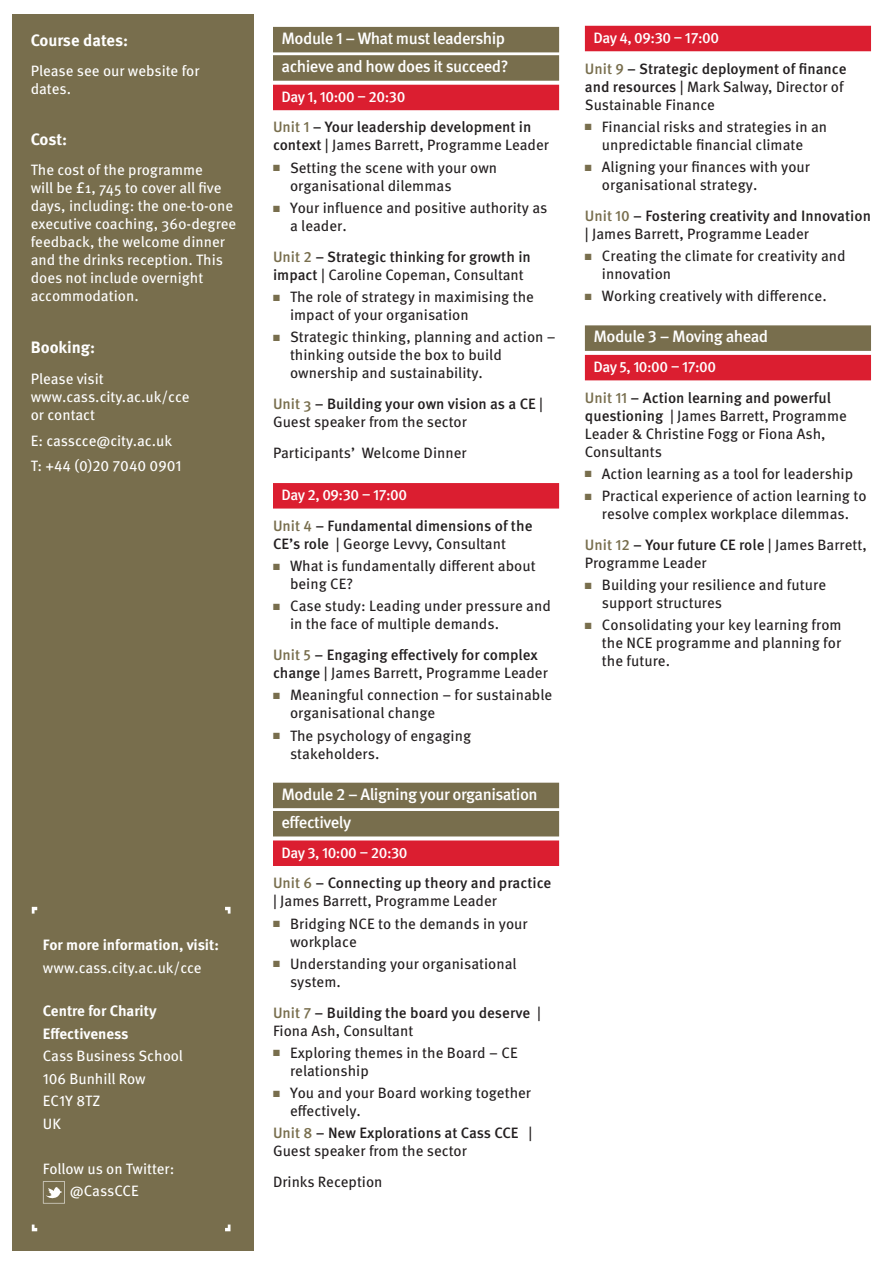
<style>
.page{position:relative;width:893px;height:1263px;background:#fff}
.page>*{position:absolute;margin:0;border:0;box-sizing:border-box;transform-origin:0 0}
._8__Highlighted_text{font:500 16.5px "Meta OT";letter-spacing:-.03em;color:#fff}
._0__Body__MetaOT_Boo{font:700 16.5px "Meta OT";letter-spacing:-.005em;color:#fff}
._0__Body__MetaOT_Boo-2{font:15px/18px "Meta OT";color:#231f20}
._0__Body__MetaOT_Boo-3{font:500 15px/18px "Meta OT";color:#231f20}
._0__Body__MetaOT_Boo-4{font:15px/18px "Meta OT";color:#fff}
._9__Highlighted_text{font:500 15px "Meta OT";letter-spacing:-.03em;color:#fff}
._0__Body__MetaOT_Boo-5{font:700 15px/22.5px "Meta OT";color:#fff}
.s1{font-weight:400}
.s2{font-weight:700}
.s3{color:#786e4d}
.s4{font-weight:500;color:#786e4d}
.s5{font-weight:500}
</style>
<div class="page">
<div style="left:13px;top:14px;width:241px;height:1236px;background:#786e4d"></div>
<svg style="left:32px;top:907px;width:5px;height:6px"></svg>
<svg style="left:32px;top:1224px;width:5px;height:7px"></svg>
<svg style="left:225px;top:1224px;width:6px;height:7px"></svg>
<svg style="left:225px;top:907px;width:6px;height:6px"></svg>
<svg style="left:43px;top:1181px;width:22px;height:22px"></svg>
<div style="left:273px;top:27px;width:286px;height:25px;background:#786e4d"></div>
<div style="left:273px;top:55px;width:286px;height:26px;background:#786e4d"></div>
<div style="left:273px;top:85px;width:286px;height:25px;background:#db1e30"></div>
<div style="left:273px;top:483px;width:286px;height:25px;background:#db1e30"></div>
<div style="left:273px;top:783px;width:286px;height:25px;background:#786e4d"></div>
<div style="left:273px;top:811px;width:286px;height:25px;background:#786e4d"></div>
<div style="left:273px;top:840px;width:286px;height:26px;background:#db1e30"></div>
<div style="left:585px;top:26px;width:286px;height:25px;background:#db1e30"></div>
<div style="left:585px;top:325px;width:286px;height:26px;background:#786e4d"></div>
<div style="left:585px;top:355px;width:286px;height:25px;background:#db1e30"></div>
<p class="_0__Body__MetaOT_Boo" style="left:31px;top:30px;width:99px">Course dates:</p>
<p class="_0__Body__MetaOT_Boo-4" style="left:31px;top:62px;width:170px">Please see our website for dates.</p>
<p class="_0__Body__MetaOT_Boo" style="left:31px;top:129px;width:38px">Cost:</p>
<p class="_0__Body__MetaOT_Boo-4" style="left:31px;top:161px;width:207px">The cost of the programme<br>will be £1, 745 to cover all five days, including: the one-to-one executive coaching, 360-degree feedback, the welcome dinner and the drinks reception. This does not include overnight accommodation.</p>
<p class="_0__Body__MetaOT_Boo" style="left:31px;top:336px;width:66px">Booking:</p>
<p class="_0__Body__MetaOT_Boo-4" style="left:31px;top:370px;width:160px">Please visit www.cass.city.ac.uk/cce or contact</p>
<p class="_0__Body__MetaOT_Boo-4" style="left:31px;top:428px;width:152px;line-height:25.5px">E: casscce@city.ac.uk<br>T: +44 (0)20 7040 0901</p>
<p class="_0__Body__MetaOT_Boo-5" style="left:43px;top:934px;width:178px">For more information, visit: <span class="s1">www.cass.city.ac.uk/cce</span></p>
<p class="_0__Body__MetaOT_Boo-4" style="left:43px;top:1000px;width:142px;line-height:22.5px"><span class="s2">Centre for Charity<br>Effectiveness<br></span>Cass Business School<br>106 Bunhill Row<br>EC1Y 8TZ<br>UK</p>
<p class="_0__Body__MetaOT_Boo-4" style="left:43px;top:1157px;width:133px;line-height:22.5px;text-align:center">Follow us on Twitter: @CassCCE</p>
<p class="_8__Highlighted_text" style="left:281px;top:29px;width:225px">Module 1 – What must leadership</p>
<p class="_8__Highlighted_text" style="left:281px;top:57px;width:229px">achieve and how does it succeed?</p>
<p class="_9__Highlighted_text" style="left:281px;top:88px;width:125px">Day 1, 10:00 – 20:30</p>
<p class="_0__Body__MetaOT_Boo-3" style="left:273px;top:119px;width:278px"><span class="s3">Unit 1</span> – Your leadership development in context <span class="s1">| James Barrett, Programme Leader</span></p>
<p class="_0__Body__MetaOT_Boo-2" style="left:290px;top:159px;width:209px;text-indent:-17px"><span class="s3">■</span> Setting the scene with your own organisational dilemmas</p>
<p class="_0__Body__MetaOT_Boo-2" style="left:290px;top:199px;width:259px;text-indent:-17px"><span class="s3">■</span> Your influence and positive authority as a leader.</p>
<p class="_0__Body__MetaOT_Boo-3" style="left:273px;top:248px;width:259px"><span class="s3">Unit 2</span> – Strategic thinking for growth in impact <span class="s1">| Caroline Copeman, Consultant</span></p>
<p class="_0__Body__MetaOT_Boo-2" style="left:290px;top:288px;width:246px;text-indent:-17px"><span class="s3">■</span> The role of strategy in maximising the impact of your organisation</p>
<p class="_0__Body__MetaOT_Boo-2" style="left:290px;top:328px;width:267px;text-indent:-17px"><span class="s3">■</span> Strategic thinking, planning and action – thinking outside the box to build ownership and sustainability.</p>
<p class="_0__Body__MetaOT_Boo-3" style="left:273px;top:395px;width:272px"><span class="s3">Unit 3</span> – Building your own vision as a CE <span class="s1">|<br>Guest speaker from the sector</span></p>
<p class="_0__Body__MetaOT_Boo-2" style="left:273px;top:444px;width:195px">Participants’ Welcome Dinner</p>
<p class="_9__Highlighted_text" style="left:281px;top:486px;width:127px">Day 2, 09:30 – 17:00</p>
<p class="_0__Body__MetaOT_Boo-3" style="left:273px;top:517px;width:261px"><span class="s3">Unit 4</span> – Fundamental dimensions of the<br>CE’s role <span class="s1">| George Levvy, Consultant</span></p>
<p class="_0__Body__MetaOT_Boo-2" style="left:290px;top:557px;width:247px;text-indent:-17px"><span class="s3">■</span> What is fundamentally different about being CE?</p>
<p class="_0__Body__MetaOT_Boo-2" style="left:290px;top:597px;width:262px;text-indent:-17px"><span class="s3">■</span> Case study: Leading under pressure and in the face of multiple demands.</p>
<p class="_0__Body__MetaOT_Boo-3" style="left:273px;top:646px;width:276px"><span class="s3">Unit 5</span> – Engaging effectively for complex change <span class="s1">| James Barrett, Programme Leader</span></p>
<p class="_0__Body__MetaOT_Boo-2" style="left:290px;top:686px;width:264px;text-indent:-17px"><span class="s3">■</span> Meaningful connection – for sustainable organisational change</p>
<p class="_0__Body__MetaOT_Boo-2" style="left:290px;top:726px;width:183px;text-indent:-17px"><span class="s3">■</span> The psychology of engaging stakeholders.</p>
<p class="_8__Highlighted_text" style="left:281px;top:784px;width:258px">Module 2 – Aligning your organisation</p>
<p class="_8__Highlighted_text" style="left:281px;top:813px;width:71px">effectively</p>
<p class="_9__Highlighted_text" style="left:281px;top:844px;width:128px">Day 3, 10:00 – 20:30</p>
<p class="_0__Body__MetaOT_Boo-3" style="left:273px;top:874px;width:280px"><span class="s3">Unit 6</span> – Connecting up theory and practice <span class="s1">| James Barrett, Programme Leader</span></p>
<p class="_0__Body__MetaOT_Boo-2" style="left:290px;top:914px;width:239px;text-indent:-17px"><span class="s3">■</span> Bridging NCE to the demands in your workplace</p>
<p class="_0__Body__MetaOT_Boo-2" style="left:290px;top:955px;width:228px;text-indent:-17px"><span class="s3">■</span> Understanding your organisational system.</p>
<p class="_0__Body__MetaOT_Boo-3" style="left:273px;top:1004px;width:270px"><span class="s3">Unit 7</span> – Building the board you deserve <span class="s1">|<br>Fiona Ash, Consultant</span></p>
<p class="_0__Body__MetaOT_Boo-2" style="left:290px;top:1044px;width:229px;text-indent:-17px"><span class="s3">■</span> Exploring themes in the Board – CE relationship</p>
<p class="_0__Body__MetaOT_Boo-2" style="left:290px;top:1084px;width:243px;text-indent:-17px"><span class="s3">■</span> You and your Board working together effectively.</p>
<p class="_0__Body__MetaOT_Boo-2" style="left:273px;top:1124px;width:261px"><span class="s4">Unit 8</span> <span class="s5">– New Explorations at Cass CCE</span> |<br>Guest speaker from the sector</p>
<p class="_0__Body__MetaOT_Boo-2" style="left:273px;top:1173px;width:111px">Drinks Reception</p>
<p class="_9__Highlighted_text" style="left:593px;top:29px;width:127px">Day 4, 09:30 – 17:00</p>
<p class="_0__Body__MetaOT_Boo-3" style="left:585px;top:60px;width:263px"><span class="s3">Unit 9</span> – Strategic deployment of finance and resources <span class="s1">| Mark Salway, Director of<br>Sustainable Finance</span></p>
<p class="_0__Body__MetaOT_Boo-2" style="left:585px;top:118px;width:244px;text-align:center"><span class="s3">■</span> Financial risks and strategies in an unpredictable financial climate</p>
<p class="_0__Body__MetaOT_Boo-2" style="left:602px;top:158px;width:210px;text-indent:-17px"><span class="s3">■</span> Aligning your finances with your organisational strategy.</p>
<p class="_0__Body__MetaOT_Boo-3" style="left:585px;top:207px;width:288px"><span class="s3">Unit 10</span> – Fostering creativity and Innovation <span class="s1">| James Barrett, Programme Leader</span></p>
<p class="_0__Body__MetaOT_Boo-2" style="left:602px;top:247px;width:245px;text-indent:-17px"><span class="s3">■</span> Creating the climate for creativity and innovation</p>
<p class="_0__Body__MetaOT_Boo-2" style="left:585px;top:287px;width:243px"><span class="s3">■</span> Working creatively with difference.</p>
<p class="_8__Highlighted_text" style="left:593px;top:327px;width:176px">Module 3 – Moving ahead</p>
<p class="_9__Highlighted_text" style="left:593px;top:358px;width:124px">Day 5, 10:00 – 17:00</p>
<p class="_0__Body__MetaOT_Boo-2" style="left:585px;top:389px;width:263px"><span class="s4">Unit 11</span> <span class="s5">– Action learning and powerful questioning</span> | James Barrett, Programme<br>Leader &amp; Christine Fogg or Fiona Ash,<br>Consultants</p>
<p class="_0__Body__MetaOT_Boo-2" style="left:585px;top:465px;width:270px"><span class="s3">■</span> Action learning as a tool for leadership</p>
<p class="_0__Body__MetaOT_Boo-2" style="left:585px;top:487px;width:283px;text-align:center"><span class="s3">■</span> Practical experience of action learning to resolve complex workplace dilemmas.</p>
<p class="_0__Body__MetaOT_Boo-2" style="left:585px;top:536px;width:283px"><span class="s4">Unit 12</span> <span class="s5">– Your future CE role</span> | James Barrett,<br>Programme Leader</p>
<p class="_0__Body__MetaOT_Boo-2" style="left:602px;top:576px;width:226px;text-indent:-17px"><span class="s3">■</span> Building your resilience and future support structures</p>
<p class="_0__Body__MetaOT_Boo-2" style="left:602px;top:616px;width:241px;text-align:justify;text-indent:-17px"><span class="s3">■</span> Consolidating your key learning from the NCE programme and planning for the future.</p>
</div>
